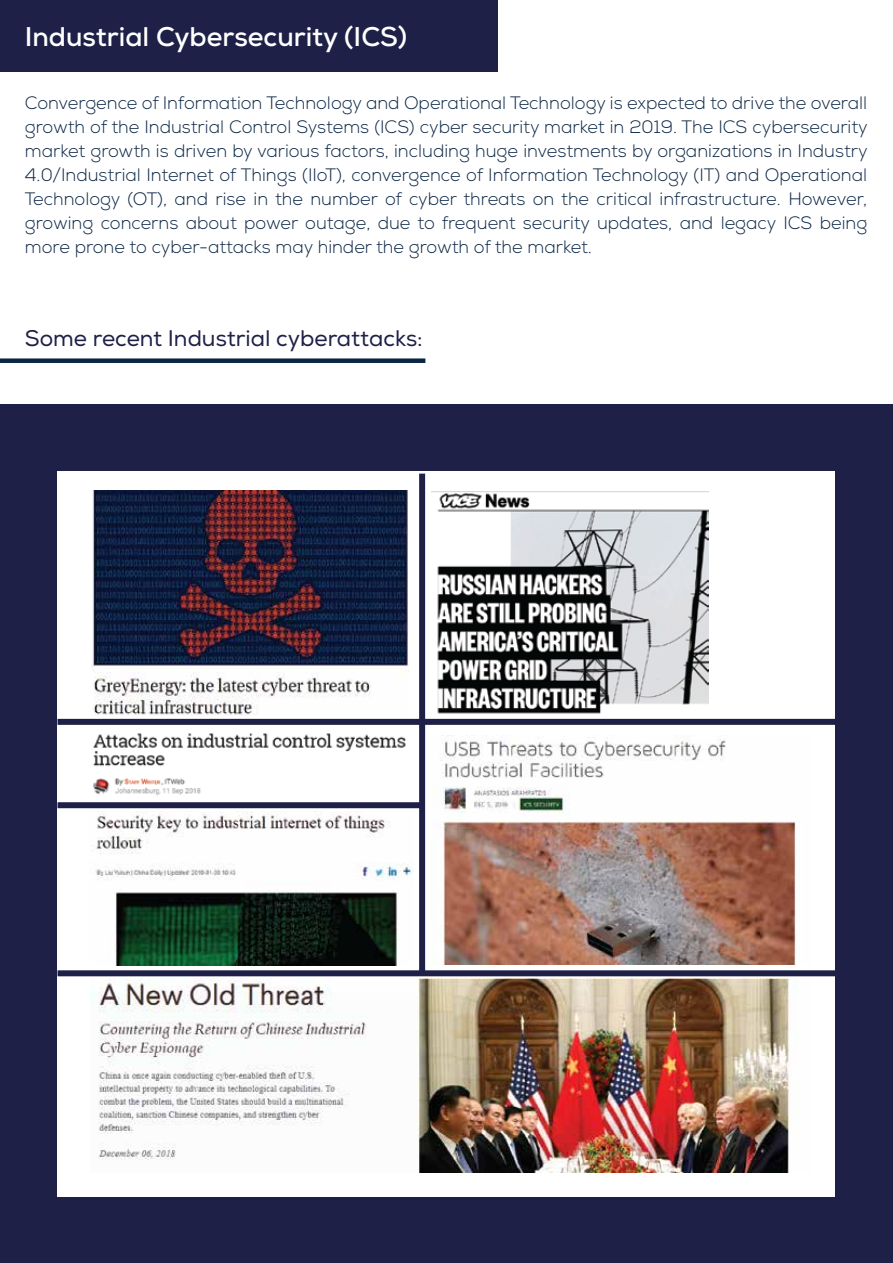
<style>
.page{position:relative;width:893px;height:1263px;background:#fff}
.page>*{position:absolute;margin:0;border:0;box-sizing:border-box;transform-origin:0 0}
.t1{font:700 27px "Nexa";color:#fff}
.t2{font:22.5px "Nexa";color:#1f2048}
.t3{font:300 18px/24px "Nexa";color:#0a2544;text-align:justify}
</style>
<div class="page">
<div style="left:0;top:404px;width:893px;height:859px;background:#1f2048"></div>
<div style="left:0;top:0;width:497px;height:71px;background:#1f2048"></div>
<div style="left:0;top:358px;width:425px;height:5px;background:#0a2544"></div>
<div style="left:58px;top:471px;width:777px;height:725px;background:#fff"></div>
<img style="left:92px;top:490px;width:317px;height:225px">
<img style="left:432px;top:491px;width:277px;height:223px">
<img style="left:93px;top:733px;width:313px;height:63px">
<img style="left:92px;top:812px;width:322px;height:153px">
<img style="left:432px;top:735px;width:364px;height:230px">
<img style="left:90px;top:979px;width:701px;height:193px">
<div style="left:58px;top:970px;width:777px;height:6px;background:#1f2048"></div>
<div style="left:58px;top:802px;width:364px;height:6px;background:#1f2048"></div>
<div style="left:58px;top:719px;width:777px;height:6px;background:#1f2048"></div>
<div style="left:419px;top:474px;width:6px;height:499px;background:#1f2048"></div>
<h1 class="t1" style="left:25px;top:19px;width:384px">Industrial Cybersecurity (ICS)</h1>
<p class="t3" style="left:25px;top:91px;width:844px">Convergence of Information Technology and Operational Technology is expected to drive the overall growth of the Industrial Control Systems (ICS) cyber security market in 2019. The ICS cybersecurity market growth is driven by various factors, including huge investments by organizations in Industry 4.0/Industrial Internet of Things (IIoT), convergence of Information Technology (IT) and Operational Technology (OT), and rise in the number of cyber threats on the critical infrastructure. However, growing concerns about power outage, due to frequent security updates, and legacy ICS being more prone to cyber-attacks may hinder the growth of the market.</p>
<p class="t2" style="left:25px;top:325px;width:399px">Some recent Industrial cyberattacks:</p>
</div>
